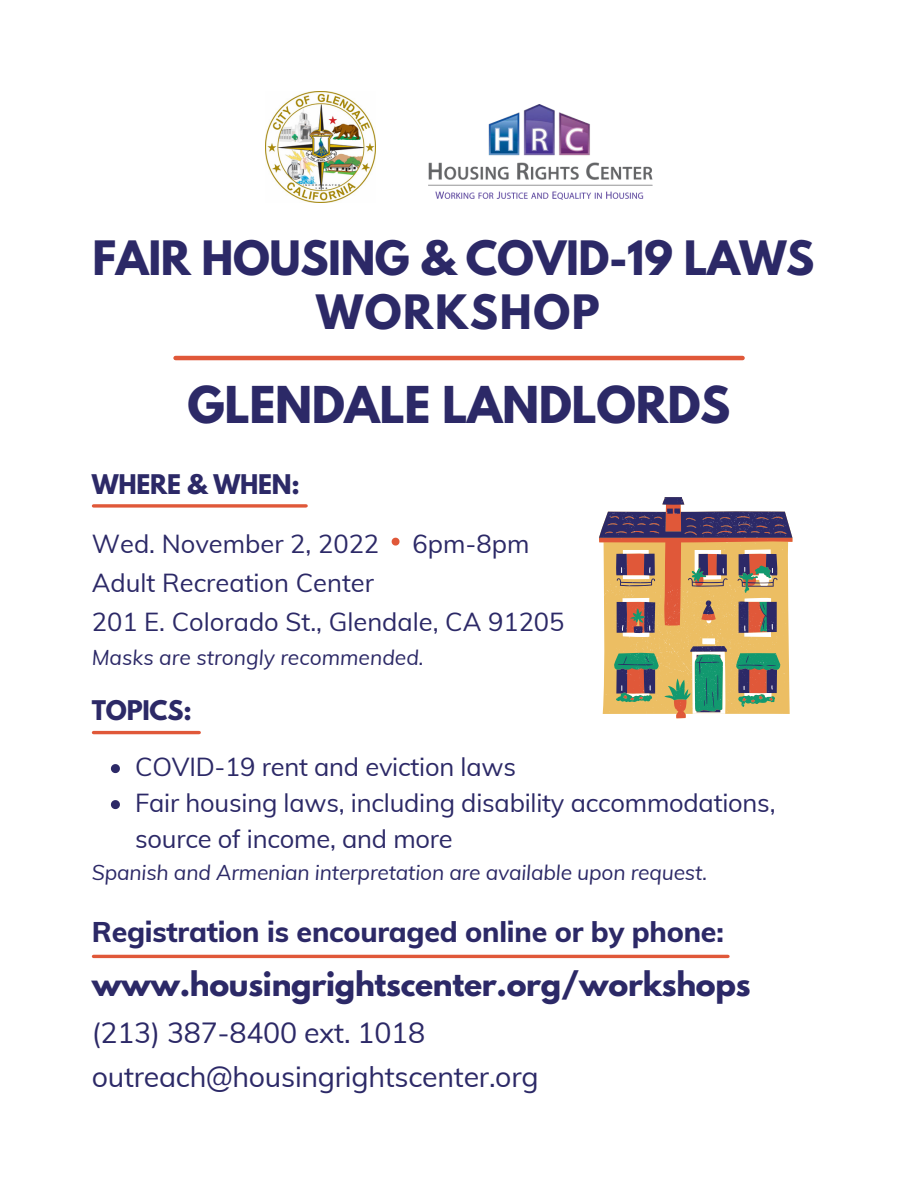
<style>
.page{position:relative;width:918px;height:1188px;background:#fff}
.page>*{position:absolute;margin:0;border:0;box-sizing:border-box;transform-origin:0 0}
.t1{font:700 45px "League Spartan";letter-spacing:-.01em;color:#2c2967}
.t2{font:700 42px/54px "League Spartan";letter-spacing:-.01em;color:#2c2967;text-align:center}
.t3{font:700 30px "League Spartan";letter-spacing:-.01em;color:#2c2967}
.t4{font:28.5px/43.8px "Muli";letter-spacing:-.01em;color:#2c2967}
.t5{font:800 28.5px "Muli";letter-spacing:-.01em;color:#2c2967}
.t6{font:25.5px/36px "Muli";letter-spacing:-.01em;color:#2c2967}
.t7{font:700 24px "League Spartan";letter-spacing:-.01em;color:#2c2967}
.t8{font:italic 21px "Muli";letter-spacing:-.01em;color:#2c2967}
</style>
<div class="page">
<hr style="left:93px;top:955px;width:635px;height:3px;background:#e05839">
<img style="left:428px;top:104px;width:224px;height:96px">
<img style="left:265px;top:92px;width:111px;height:110px">
<hr style="left:176px;top:356px;width:567px;height:4px;background:#e05839">
<svg style="left:599px;top:497px;width:193px;height:221px;background:#b39978"></svg>
<hr style="left:93px;top:731px;width:106px;height:3px;background:#e05839">
<svg style="left:111px;top:764px;width:9px;height:9px"></svg>
<svg style="left:111px;top:800px;width:9px;height:9px"></svg>
<svg style="left:93px;top:504px;width:213px;height:4px"></svg>
<svg style="left:392px;top:538px;width:8px;height:8px"></svg>
<h2 class="t2" style="left:92px;top:236px;width:724px">FAIR HOUSING &amp; COVID-19 LAWS<br>WORKSHOP</h2>
<h1 class="t1" style="left:187px;top:382px;width:545px">GLENDALE LANDLORDS</h1>
<p class="t7" style="left:92px;top:472px;width:209px">WHERE &amp; WHEN:</p>
<p class="t6" style="left:92px;top:525px;width:289px">Wed. November 2, 2022</p>
<p class="t6" style="left:413px;top:525px;width:118px">6pm-8pm</p>
<p class="t6" style="left:92px;top:563px;width:474px;line-height:39.3px">Adult Recreation Center<br>201 E. Colorado St., Glendale, CA 91205</p>
<p class="t8" style="left:92px;top:644px;width:333px">Masks are strongly recommended.</p>
<p class="t7" style="left:92px;top:698px;width:101px">TOPICS:</p>
<p class="t6" style="left:135px;top:749px;width:642px">COVID-19 rent and eviction laws<br>Fair housing laws, including disability accommodations, source of income, and more</p>
<p class="t8" style="left:92px;top:859px;width:617px">Spanish and Armenian interpretation are available upon request.</p>
<p class="t5" style="left:92px;top:913px;width:634px">Registration is encouraged online or by phone:</p>
<p class="t3" style="left:92px;top:969px;width:660px">www.housingrightscenter.org/workshops</p>
<p class="t4" style="left:92px;top:1010px;width:448px">(213) 387-8400 ext. 1018 outreach@housingrightscenter.org</p>
</div>
